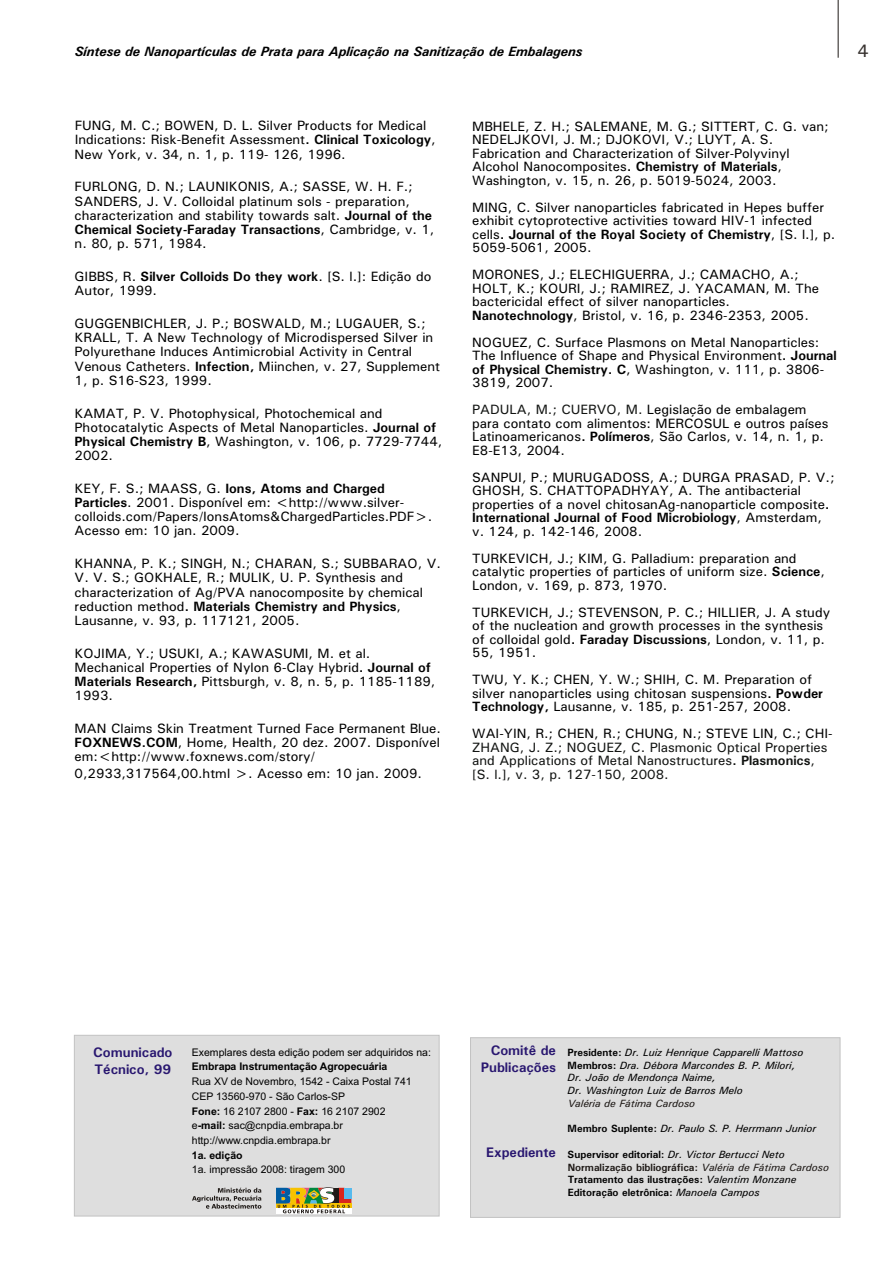
<style>
.page{position:relative;width:894px;height:1263px;background:#fff}
.page>*{position:absolute;margin:0;border:0;box-sizing:border-box;transform-origin:0 0}
.t1{font:18px "Univers";color:#383330}
.t2{font:700 13.8px/16.8px "Univers";color:#291770;text-align:right}
.t3{font:13.5px/13.5px "Univers";color:#000}
.t4{font:13.5px/13.5px "Univers";color:#121412}
.t5{font:italic 700 13.5px "Univers";color:#000}
.t6{font:italic 10.5px/12.8px "Univers";color:#000}
.t7{font:10.5px/14.7px "Arial";color:#000}
.t8{font:700 10.5px/12.8px "Univers";color:#000}
.t9{font:700 10.5px "Univers";color:#1f1a17}
.t10{font:700 10.5px "Arial";color:#000}
.t11{font:italic 10.5px "Univers";color:#1f1a17}
.s1{font-weight:700}
.s2{color:#121412}
.s3{font-weight:700;font-style:normal}
.s4{font-weight:400;font-style:italic}
</style>
<div class="page">
<hr style="left:838px;top:0;width:1px;height:58px;background:#1f1a17">
<div style="left:470px;top:1038px;width:370px;height:180px;background:#dedede;border:1px solid #c2c2c2"></div>
<div style="left:74px;top:1035px;width:365px;height:181px;background:#dedede;border:1px solid #c2c2c2"></div>
<svg style="left:192px;top:1188px;width:69px;height:21px"></svg>
<svg style="left:276px;top:1213px;width:75px;height:1px"></svg>
<svg style="left:276px;top:1187px;width:75px;height:26px;background:#a09b6a"></svg>
<p class="t5" style="left:75px;top:47px;width:509px">Síntese de Nanopartículas de Prata para Aplicação na Sanitização de Embalagens</p>
<h1 class="t1" style="left:858px;top:44px;width:13px">4</h1>
<p class="t3" style="left:75px;top:120px;width:362px;line-height:14.1px">FUNG, M. C.; BOWEN, D. L. Silver Products for Medical<br>Indications: Risk-Benefit Assessment<span class="s1">. Clinical Toxicology</span>,<br>New York, v. 34, n. 1, p. 119- 126, 1996.</p>
<p class="t3" style="left:75px;top:181px;width:361px;line-height:14.1px">FURLONG, D. N.; LAUNIKONIS, A.; SASSE, W. H. F.; SANDERS, J. V. Colloidal platinum sols - preparation, characterization and stability towards salt. <span class="s1">Journal of the Chemical Society-Faraday Transactions</span>, Cambridge, v. 1, n. 80, p. 571, 1984.</p>
<p class="t3" style="left:75px;top:270px;width:358px;line-height:14.1px">GIBBS, R. <span class="s1">Silver Colloids Do they work</span>. [S. l.]: Edição do<br>Autor, 1999.</p>
<p class="t3" style="left:75px;top:318px;width:367px;line-height:14.1px">GUGGENBICHLER, J. P.; BOSWALD, M.; LUGAUER, S.; KRALL, T. A New Technology of Microdispersed Silver in Polyurethane Induces Antimicrobial Activity in Central Venous Catheters. <span class="s1">Infection,</span> Miinchen, v. 27, Supplement 1, p. S16-S23, 1999.</p>
<p class="t3" style="left:75px;top:407px;width:369px;line-height:14.1px">KAMAT, P. V. Photophysical, Photochemical and Photocatalytic Aspects of Metal Nanoparticles. <span class="s1">Journal of Physical Chemistry B</span>, Washington, v. 106, p. 7729-7744, 2002.</p>
<p class="t3" style="left:75px;top:482px;width:359px;line-height:14.1px">KEY, F. S.; MAASS, G. <span class="s1">Ions, Atoms and Charged Particles</span>. 2001. Disponível em: &lt;http://www.silver&shy;colloids.com/Papers/IonsAtoms&amp;ChargedParticles.PDF&gt;.<br>Acesso em: 10 jan. 2009.</p>
<p class="t3" style="left:75px;top:558px;width:368px;line-height:14.1px">KHANNA, P. K.; SINGH, N.; CHARAN, S.; SUBBARAO, V.<br>V. V. S.; GOKHALE, R.; MULIK, U. P. Synthesis and characterization of Ag/PVA nanocomposite by chemical reduction method<span class="s1">. Materials Chemistry and Physics</span>, Lausanne, v. 93, p. 117121, 2005.</p>
<p class="t3" style="left:75px;top:647px;width:362px;line-height:14.1px">KOJIMA, Y.; USUKI, A.; KAWASUMI, M. et al.<br>Mechanical Properties of Nylon 6-Clay Hybrid<span class="s1">. Journal of Materials Research,</span> Pittsburgh, v. 8, n. 5, p. 1185-1189, 1993.</p>
<p class="t3" style="left:75px;top:723px;width:368px;line-height:14.1px;text-align:justify">MAN Claims Skin Treatment Turned Face Permanent Blue.<br><span class="s1">FOXNEWS.COM</span>, Home, Health, 20 dez. 2007. Disponível em:&lt;http://www.foxnews.com/story/</p>
<p class="t3" style="left:75px;top:768px;width:349px">0,2933,317564,00.html &gt;. Acesso em: 10 jan. 2009.</p>
<p class="t3" style="left:472px;top:120px;width:358px">MBHELE, Z. H.; SALEMANE, M. G.; SITTERT, C. G. van; NEDELJKOVI, J. M.; DJOKOVI, V.; LUYT, A. S.<br>Fabrication and Characterization of Silver-Polyvinyl Alcohol Nanocomposites<span class="s1">. Chemistry of Materials</span>, Washington, v. 15, n. 26, p. 5019-5024, 2003.</p>
<p class="t3" style="left:472px;top:201px;width:365px">MING, C. Silver nanoparticles fabricated in Hepes buffer exhibit cytoprotective activities toward HIV-1 infected cells<span class="s1">. Journal of the Royal Society of Chemistry</span>, [S. l.], p.<br>5059-5061, 2005.</p>
<p class="t3" style="left:472px;top:269px;width:348px">MORONES, J.; ELECHIGUERRA, J.; CAMACHO, A.; HOLT, K.; KOURI, J.; RAMIREZ, J. YACAMAN, M. The bactericidal effect of silver nanoparticles.<br><span class="s1">Nanotechnology</span>, Bristol, v. 16, p. 2346-2353, 2005.</p>
<p class="t3" style="left:472px;top:336px;width:366px">NOGUEZ, C. Surface Plasmons on Metal Nanoparticles:<br>The Influence of Shape and Physical Environment<span class="s1">. Journal of Physical Chemistry. C</span>, Washington, v. 111, p. 3806- 3819, 2007.</p>
<p class="t3" style="left:472px;top:404px;width:358px"><span class="s2">PADULA, M.; CUERVO, M.</span> Legislação de embalagem para contato com alimentos: MERCOSUL e outros países Latinoamericanos<span class="s1">. Polímeros</span>, São Carlos, v. 14, n. 1, p.<br>E8-E13, 2004.</p>
<p class="t3" style="left:472px;top:471px;width:364px">SANPUI, P.; MURUGADOSS, A.; DURGA PRASAD, P. V.; GHOSH, S. CHATTOPADHYAY, A. The antibacterial properties of a novel chitosanAg-nanoparticle composite<span class="s1">.<br>International Journal of Food Microbiology</span>, Amsterdam, v. 124, p. 142-146, 2008.</p>
<p class="t3" style="left:472px;top:552px;width:354px">TURKEVICH, J.; KIM, G. Palladium: preparation and catalytic properties of particles of uniform size. <span class="s1">Science</span>,<br>London, v. 169, p. 873, 1970.</p>
<p class="t3" style="left:472px;top:606px;width:360px">TURKEVICH, J.; STEVENSON, P. C.; HILLIER, J. A study of the nucleation and growth processes in the synthesis of colloidal gold<span class="s1">. Faraday Discussions</span>, London, v. 11, p.<br>55, 1951.</p>
<p class="t3" style="left:472px;top:674px;width:352px">TWU, Y. K.; CHEN, Y. W.; SHIH, C. M. Preparation of silver nanoparticles using chitosan suspensions<span class="s1">. Powder<br>Technology,</span> Lausanne, v. 185, p. 251-257, 2008.</p>
<p class="t3" style="left:472px;top:728px;width:362px">WAI-YIN, R.; CHEN, R.; CHUNG, N.; STEVE LIN, C.; CHI-</p>
<p class="t4" style="left:472px;top:741px;width:357px">ZHANG, J. Z.; NOGUEZ, C. Plasmonic Optical Properties and Applications of Metal Nanostructures<span class="s1">. Plasmonics</span>, [S. l.], v. 3, p. 127-150, 2008.</p>
<p class="t2" style="left:93px;top:1045px;width:81px;text-align:left">Comunicado<br>Técnico, 99</p>
<p class="t7" style="left:192px;top:1046px;width:241px">Exemplares desta edição podem ser adquiridos na:</p>
<p class="t10" style="left:192px;top:1063px;width:197px">Embrapa Instrumentação Agropecuária</p>
<p class="t7" style="left:192px;top:1075px;width:221px">Rua XV de Novembro, 1542 - Caixa Postal 741<br>CEP 13560-970 - São Carlos-SP<br><span class="s1">Fone:</span> 16 2107 2800 - <span class="s1">Fax:</span> 16 2107 2902 e<span class="s1">-mail:</span> sac@cnpdia.embrapa.br http://www.cnpdia.embrapa.br</p>
<p class="t10" style="left:192px;top:1151px;width:52px">1a. edição</p>
<p class="t7" style="left:192px;top:1163px;width:155px">1a. impressão 2008: tiragem 300</p>
<p class="t2" style="left:481px;top:1044px;width:77px">Comitê de<br>Publicações</p>
<p class="t2" style="left:486px;top:1146px;width:71px">Expediente</p>
<p class="t6" style="left:568px;top:1047px;width:237px"><span class="s3">Presidente:</span> Dr. Luiz Henrique Capparelli Mattoso <span class="s3">Membros:</span> Dra. Débora Marcondes B. P. Milori, Dr. João de Mendonça Naime,<br>Dr. Washington Luiz de Barros Melo</p>
<p class="t6" style="left:568px;top:1123px;width:250px"><span class="s3">Membro Suplente:</span> Dr. Paulo S. P. Herrmann Junior</p>
<p class="t6" style="left:568px;top:1149px;width:219px"><span class="s3">Supervisor editorial:</span> Dr. Victor Bertucci Neto</p>
<p class="t8" style="left:568px;top:1174px;width:230px">Tratamento das ilustrações: <span class="s4">Valentim Monzane<br></span>Editoração eletrônica: <span class="s4">Manoela Campos</span></p>
<p class="t11" style="left:568px;top:1100px;width:129px">Valéria de Fátima Cardoso</p>
<p class="t9" style="left:568px;top:1163px;width:263px">Normalização bibliográfica: <span class="s4">Valéria de Fátima Cardoso</span></p>
</div>
